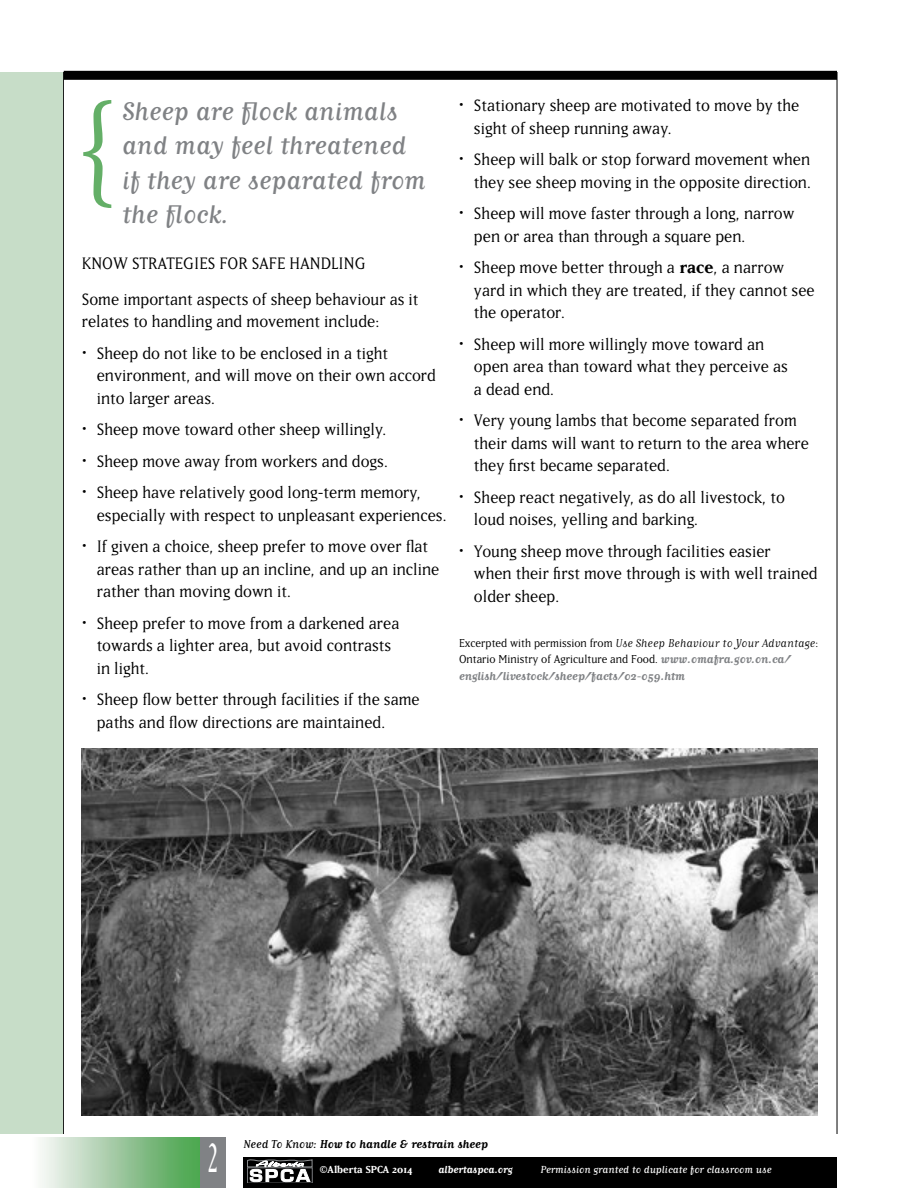
<style>
.page{position:relative;width:918px;height:1188px;background:#fff}
.page>*{position:absolute;margin:0;border:0;box-sizing:border-box;transform-origin:0 0}
.t1{font:123px "Minion Pro";color:#64af67}
.t2{font:48px "Matrix Tall";color:#fff}
.t3{font:30px/34.5px "Matrix Script";color:#808285}
.t4{font:19.5px/22.5px "Matrix";color:#000}
.t5{font:13.5px "Matrix Script";color:#000}
.t6{font:13.5px "Matrix";color:#000}
.t7{font:700 13.5px "Matrix Script";color:#808285}
.t8{font:700 13.5px "Matrix Script";color:#000}
.t9{font:12px "Matrix Script";color:#fff}
.t10{font:700 12px "Matrix";color:#fff}
.t11{font:700 12px "Matrix Script";color:#fff}
.s1{font-weight:700}
.s2{font-family:"Matrix"}
.s3{font-family:"Matrix Script";font-weight:700;color:#808285}
.s4{font-weight:400}
</style>
<div class="page">
<div style="left:64px;top:71px;width:773px;height:9px;background:#000"></div>
<hr style="left:63px;top:72px;width:1px;height:1062px;background:#000">
<hr style="left:837px;top:72px;width:1px;height:1062px;background:#000">
<div style="left:0;top:72px;width:63px;height:1062px;background:#c7ddc8"></div>
<div style="left:30px;top:1138px;width:173px;height:50px;background:linear-gradient(to right,#fffaff,#429e45)"></div>
<div style="left:200px;top:1138px;width:25px;height:50px;background:#808285"></div>
<div style="left:243px;top:1157px;width:594px;height:31px;background:#000"></div>
<svg style="left:248px;top:1160px;width:64px;height:22px"></svg>
<img style="left:82px;top:749px;width:735px;height:367px">
<h1 class="t1" style="left:75px;top:66px;width:44px">{</h1>
<h3 class="t3" style="left:122px;top:93px;width:305px">Sheep are flock animals and may feel threatened if they are separated from the flock.</h3>
<p class="t4" style="left:82px;top:245px;width:338px;line-height:36px">KNOW STRATEGIES FOR SAFE HANDLING<br>Some important aspects of sheep behaviour as it</p>
<p class="t4" style="left:82px;top:310px;width:299px">relates to handling and movement include:</p>
<p class="t4" style="left:97px;top:342px;width:341px;text-indent:-15px">• Sheep do not like to be enclosed in a tight environment, and will move on their own accord into larger areas.</p>
<p class="t4" style="left:82px;top:418px;width:306px">• Sheep move toward other sheep willingly.</p>
<p class="t4" style="left:82px;top:450px;width:308px">• Sheep move away from workers and dogs.</p>
<p class="t4" style="left:97px;top:481px;width:352px;text-indent:-15px">• Sheep have relatively good long-term memory, especially with respect to unpleasant experiences.</p>
<p class="t4" style="left:97px;top:535px;width:344px;text-indent:-15px">• If given a choice, sheep prefer to move over flat areas rather than up an incline, and up an incline rather than moving down it.</p>
<p class="t4" style="left:97px;top:612px;width:304px;text-indent:-15px">• Sheep prefer to move from a darkened area towards a lighter area, but avoid contrasts in light.</p>
<p class="t4" style="left:97px;top:688px;width:325px;text-indent:-15px">• Sheep flow better through facilities if the same paths and flow directions are maintained.</p>
<p class="t4" style="left:474px;top:94px;width:327px;text-indent:-15px">• Stationary sheep are motivated to move by the sight of sheep running away.</p>
<p class="t4" style="left:459px;top:148px;width:354px;text-align:right">• Sheep will balk or stop forward movement when they see sheep moving in the opposite direction.</p>
<p class="t4" style="left:474px;top:202px;width:322px;text-indent:-15px">• Sheep will move faster through a long, narrow pen or area than through a square pen.</p>
<p class="t4" style="left:474px;top:256px;width:342px;text-indent:-15px">• Sheep move better through a <span class="s1">race</span>, a narrow yard in which they are treated, if they cannot see the operator.</p>
<p class="t4" style="left:474px;top:333px;width:316px;text-indent:-15px">• Sheep will more willingly move toward an open area than toward what they perceive as a dead end.</p>
<p class="t4" style="left:474px;top:409px;width:337px;text-indent:-15px">• Very young lambs that become separated from their dams will want to return to the area where they first became separated.</p>
<p class="t4" style="left:474px;top:486px;width:313px;text-indent:-15px">• Sheep react negatively, as do all livestock, to loud noises, yelling and barking.</p>
<p class="t4" style="left:474px;top:540px;width:345px;text-indent:-15px">• Young sheep move through facilities easier<br>when their first move through is with well trained older sheep.</p>
<p class="t5" style="left:459px;top:636px;width:361px"><span class="s2">Excerpted with permission from</span> Use Sheep Behaviour to Your Advantage<span class="s2">:</span></p>
<p class="t6" style="left:459px;top:653px;width:333px">Ontario Ministry of Agriculture and Food. <span class="s3">www.omafra.gov.on.ca/</span></p>
<p class="t7" style="left:459px;top:669px;width:228px">english/livestock/sheep/facts/02-059.htm</p>
<h2 class="t2" style="left:208px;top:1132px;width:11px">2</h2>
<p class="t8" style="left:243px;top:1138px;width:246px"><span class="s4">Need To Know:</span> How to handle &amp; restrain sheep</p>
<p class="t10" style="left:320px;top:1163px;width:94px">©Alberta SPCA 2014</p>
<p class="t11" style="left:438px;top:1163px;width:76px">albertaspca.org</p>
<p class="t9" style="left:540px;top:1163px;width:233px">Permission granted to duplicate for classroom use</p>
</div>
